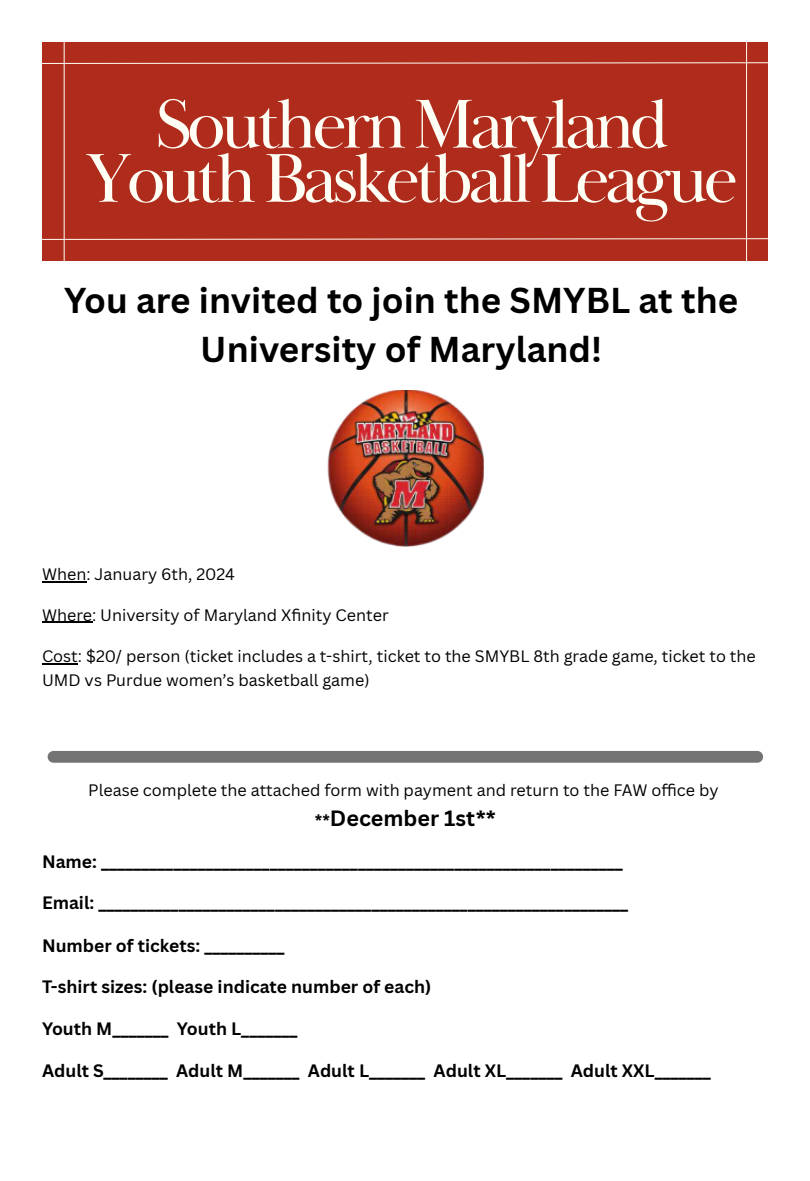
<style>
.page{position:relative;width:810px;height:1181px;background:#fff}
.page>*{position:absolute;margin:0;border:0;box-sizing:border-box;transform-origin:0 0}
.t1{font:71.4px/54.2px "Baskerville Display PT";letter-spacing:-.065em;color:#fffff5;text-align:center}
.t2{font:700 34.95px/49.5px "Canva Sans";color:#000;text-align:center}
.t3{font:700 21.6px "Canva Sans";color:#000}
.t4{font:700 17.55px "Canva Sans";color:#000}
.t5{font:16.2px/24.2px "Canva Sans";color:#000}
.s1{font-size:16.2px}
</style>
<div class="page">
<hr style="left:42px;top:581px;width:44px;height:1px;background:#000">
<hr style="left:42px;top:621px;width:50px;height:1px;background:#000">
<hr style="left:42px;top:663px;width:36px;height:1px;background:#000">
<div style="left:42px;top:42px;width:726px;height:218px;background:#af2b1b"></div>
<svg style="left:42px;top:238px;width:726px;height:2px"></svg>
<hr style="left:64px;top:42px;width:1px;height:218px;background:#fffff5">
<svg style="left:42px;top:62px;width:726px;height:2px"></svg>
<hr style="left:746px;top:42px;width:1px;height:218px;background:#fffff5">
<img style="left:328px;top:390px;width:155px;height:157px">
<div style="left:48px;top:751px;width:715px;height:11px;background:#737373;border-radius:6px"></div>
<p class="t1" style="left:86px;top:100px;width:654px">Southern Maryland<br>Youth Basketball League</p>
<h1 class="t2" style="left:64px;top:274px;width:676px">You are invited to join the SMYBL at the<br>University of Maryland!</h1>
<p class="t5" style="left:42px;top:562px;width:194px">When: January 6th, 2024</p>
<p class="t5" style="left:42px;top:602px;width:348px">Where: University of Maryland Xfi nity Center</p>
<p class="t5" style="left:42px;top:643px;width:715px">Cost: $20/ person (ticket includes a t-shirt, ticket to the SMYBL 8th grade game, ticket to the<br>UMD vs Purdue women’s basketball game)</p>
<p class="t5" style="left:88px;top:778px;width:632px">Please complete the attached form with payment and return to the FAW offi ce by</p>
<p class="t3" style="left:315px;top:802px;width:182px"><span class="s1">**</span>December 1st**</p>
<h3 class="t4" style="left:42px;top:849px;width:582px">Name: _________________________________________________________________</h3>
<h3 class="t4" style="left:42px;top:890px;width:588px">Email: __________________________________________________________________</h3>
<h3 class="t4" style="left:42px;top:933px;width:244px">Number of tickets: __________</h3>
<h3 class="t4" style="left:42px;top:974px;width:391px">T-shirt sizes: (please indicate number of each)</h3>
<h3 class="t4" style="left:42px;top:1015px;width:257px">Youth M_______ Youth L_______</h3>
<h3 class="t4" style="left:42px;top:1058px;width:670px">Adult S________ Adult M_______ Adult L_______ Adult XL_______ Adult XXL_______</h3>
</div>
